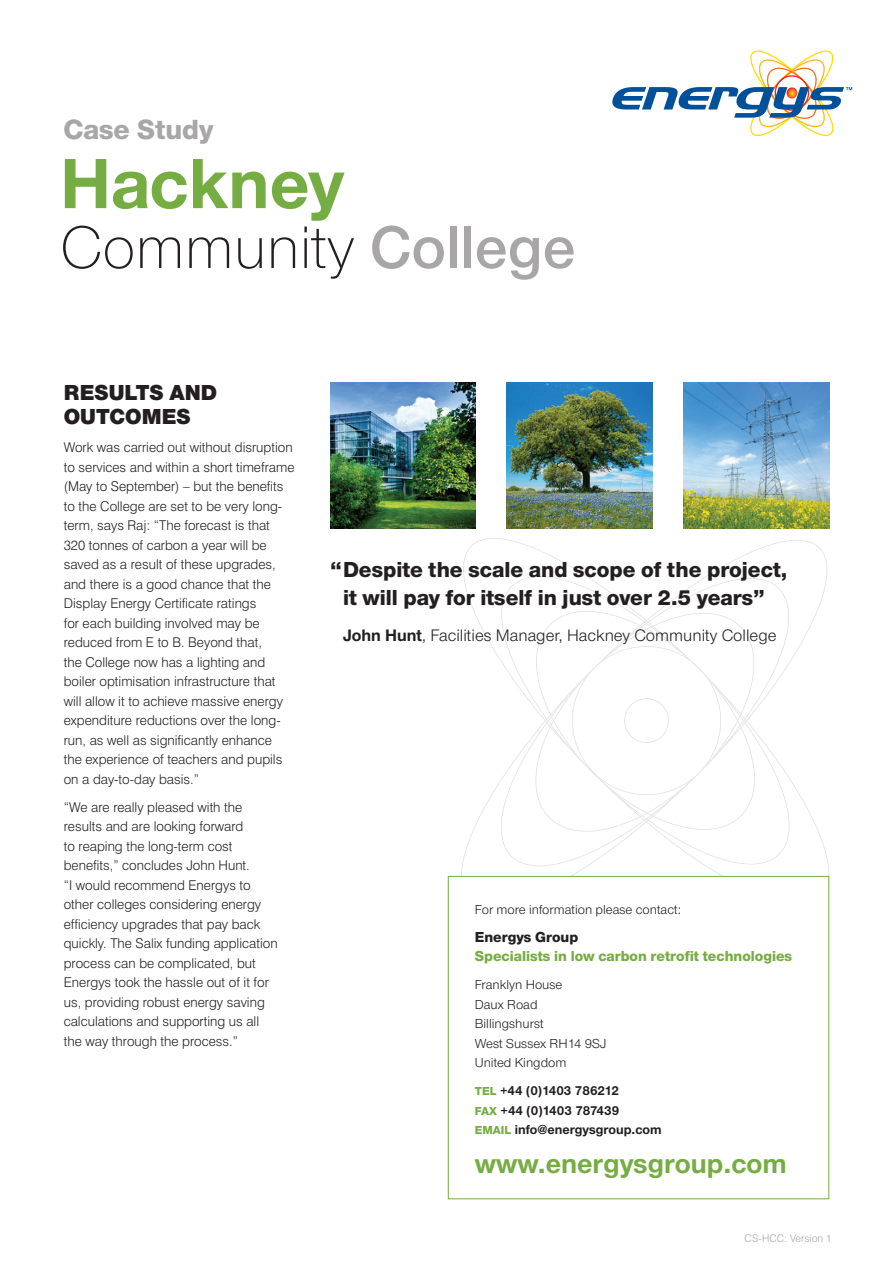
<style>
.page{position:relative;width:893px;height:1263px;background:#fff}
.page>*{position:absolute;margin:0;border:0;box-sizing:border-box;transform-origin:0 0}
.SMALL_HEADING{font:700 73.65px "Nimbus Sans Novus T";color:#76ad42}
.SMALL_HEADING-2{font:300 62.1px "Nimbus Sans Novus T";color:#231f20}
.SMALL_HEADING-3{font:800 28.8px "Nimbus Sans Novus T";color:#a8a6a6}
.t1{font:700 28.5px "Nimbus Sans Novus T";color:#76ad42}
.SMALL_HEADING-4{font:800 22.5px/28.5px "Nimbus Sans Novus T";color:#231f20;text-align:center}
.SMALL_HEADING-5{font:900 22.5px/24px "Nimbus Sans Novus T";color:#231f20}
.SMALL_HEADING-6{font:17.25px "Nimbus Sans Novus T";color:#231f20}
.t2{font:800 15px "Nimbus Sans Novus T";color:#76ad42}
.t3{font:800 15px "Nimbus Sans Novus T";color:#231f20}
.Body_Text{font:300 13.5px/19.5px "Swiss 721 BT";color:#231f20}
.t4{font:13.5px "Nimbus Sans Novus T";color:#231f20}
.t5{font:700 13.5px "Nimbus Sans Novus T";color:#231f20}
.Body_Text-2{font:300 10.5px "Swiss 721 BT";color:#a8a6a6}
.s1{font-weight:600;color:#a8a6a6}
.s2{font-weight:700}
.s3{font-weight:800;font-size:12px;color:#76ad42}
</style>
<div class="page">
<svg style="left:463px;top:538px;width:366px;height:338px"></svg>
<svg style="left:612px;top:50px;width:240px;height:87px"></svg>
<img style="left:507px;top:383px;width:145px;height:145px">
<img style="left:330px;top:383px;width:146px;height:145px">
<img style="left:684px;top:383px;width:145px;height:145px">
<div style="left:448px;top:876px;width:381px;height:323px;background:#fff;border:1px solid #76ad42"></div>
<p class="SMALL_HEADING-3" style="left:63px;top:112px;width:152px">Case Study</p>
<p class="SMALL_HEADING" style="left:60px;top:140px;width:286px">Hackney</p>
<p class="SMALL_HEADING-2" style="left:60px;top:211px;width:517px">Community <span class="s1">College</span></p>
<p class="SMALL_HEADING-5" style="left:64px;top:380px;width:155px">RESULTS AND<br>OUTCOMES</p>
<p class="Body_Text" style="left:64px;top:438px;width:232px">Work was carried out without disruption to services and within a short timeframe (May to September) – but the benefits to the College are set to be very long&shy;term, says Raj: “The forecast is that 320 tonnes of carbon a year will be saved as a result of these upgrades, and there is a good chance that the Display Energy Certificate ratings<br>for each building involved may be reduced from E to B. Beyond that,<br>the College now has a lighting and boiler optimisation infrastructure that will allow it to achieve massive energy expenditure reductions over the long&shy;run, as well as significantly enhance<br>the experience of teachers and pupils on a day-to-day basis.”</p>
<p class="Body_Text" style="left:64px;top:797px;width:215px">“We are really pleased with the results and are looking forward<br>to reaping the long-term cost benefits,” concludes John Hunt.<br>“I would recommend Energys to other colleges considering energy efficiency upgrades that pay back quickly. The Salix funding application process can be complicated, but Energys took the hassle out of it for us, providing robust energy saving calculations and supporting us all the way through the process.”</p>
<p class="SMALL_HEADING-4" style="left:330px;top:554px;width:459px">“Despite the scale and scope of the project, it will pay for itself in just over 2.5 years”</p>
<p class="SMALL_HEADING-6" style="left:343px;top:625px;width:435px"><span class="s2">John Hunt</span>, Facilities Manager, Hackney Community College</p>
<p class="t4" style="left:475px;top:901px;width:208px">For more information please contact:</p>
<p class="t3" style="left:475px;top:928px;width:105px">Energys Group</p>
<p class="t2" style="left:475px;top:947px;width:319px">Specialists in low carbon retrofit technologies</p>
<p class="t4" style="left:475px;top:977px;width:89px">Franklyn House</p>
<p class="t4" style="left:475px;top:996px;width:64px">Daux Road</p>
<p class="t4" style="left:475px;top:1016px;width:70px">Billingshurst</p>
<p class="t4" style="left:475px;top:1035px;width:133px">West Sussex RH14 9SJ</p>
<p class="t4" style="left:475px;top:1055px;width:93px">United Kingdom</p>
<p class="t5" style="left:475px;top:1083px;width:146px"><span class="s3">TEL</span> +44 (0)1403 786212</p>
<p class="t5" style="left:475px;top:1102px;width:146px"><span class="s3">FAX</span> +44 (0)1403 787439</p>
<p class="t5" style="left:475px;top:1122px;width:188px"><span class="s3">EMAIL</span> info@energysgroup.com</p>
<p class="t1" style="left:475px;top:1147px;width:313px">www.energysgroup.com</p>
<p class="Body_Text-2" style="left:744px;top:1231px;width:89px">CS-HCC: Version 1</p>
</div>
